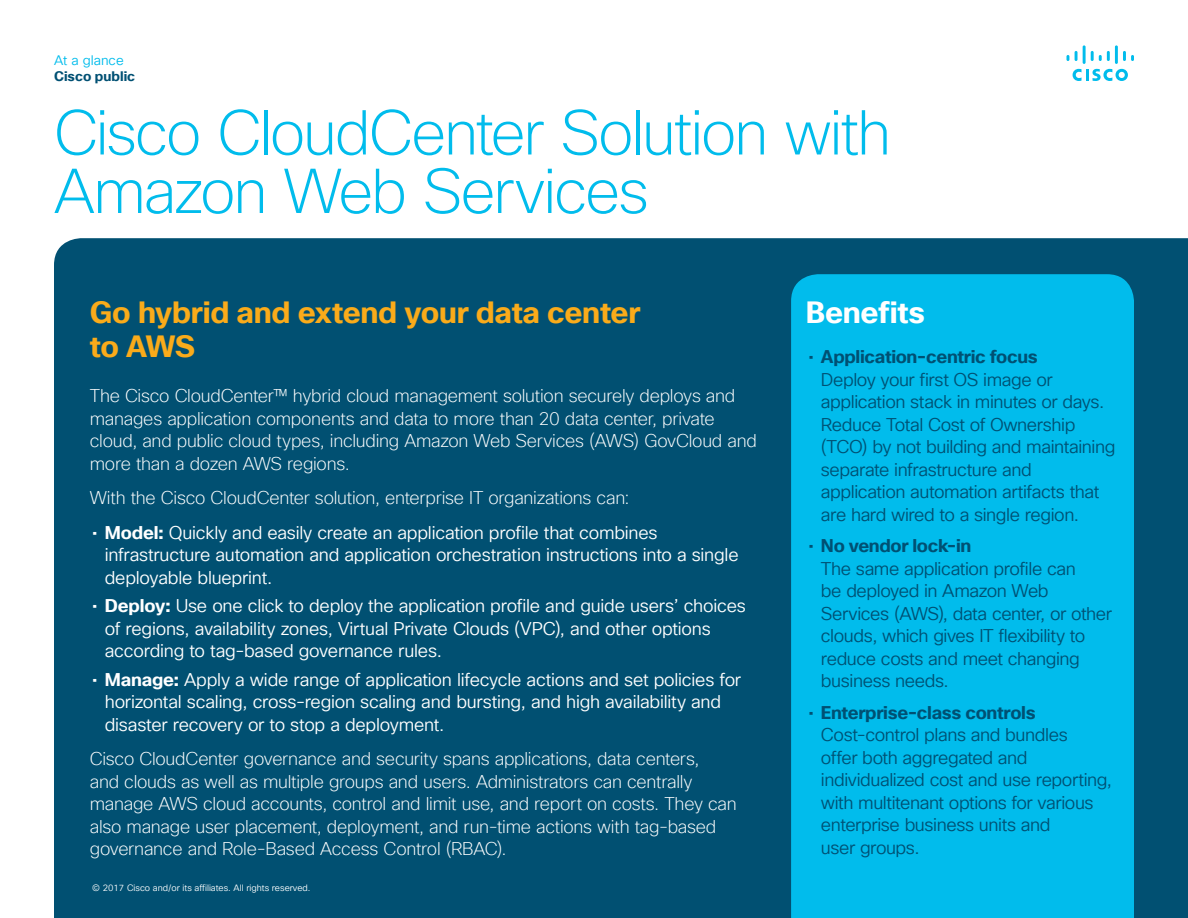
<style>
.page{position:relative;width:1188px;height:918px;background:#fff}
.page>*{position:absolute;margin:0;border:0;box-sizing:border-box;transform-origin:0 0}
.Title_Headline{font:200 61.5px/58.5px "Cisco Sans TT";letter-spacing:-.035em;color:#01bcec}
.Intro_Heading{font:700 30px/34.5px "Cisco Sans TT";letter-spacing:-.01em;color:#faab1a}
.Sidebar_Heading_Whit{font:700 30px "Cisco Sans TT";letter-spacing:-.01em;color:#fff}
.Intro{font:200 18px/22.5px "Cisco Sans TT";letter-spacing:-.015em;color:#fff}
.t1{font:18px/22.5px "Cisco Sans TT Light";letter-spacing:-.025em;color:#005073}
.t2{font:18px/22.5px "Cisco Sans TT Light";letter-spacing:-.01em;color:#fff}
.t3{font:700 13.5px "Cisco Sans TT";color:#005073}
.t4{font:13.5px "Cisco Sans TT Light";color:#01bcec}
.Footer_white{font:9px "Cisco Sans TT Light";color:#fff}
.s1{font-family:"Cisco Sans TT"}
.s2{font-family:"Cisco Sans TT";font-weight:700}
</style>
<div class="page">
<svg style="left:1073px;top:69px;width:55px;height:12px"></svg>
<svg style="left:1067px;top:55px;width:2px;height:6px"></svg>
<svg style="left:1075px;top:51px;width:3px;height:10px"></svg>
<hr style="left:1083px;top:45px;width:3px;height:19px;background:#01bcec">
<svg style="left:1091px;top:51px;width:19px;height:10px"></svg>
<hr style="left:1115px;top:45px;width:3px;height:19px;background:#01bcec">
<svg style="left:1123px;top:51px;width:11px;height:10px"></svg>
<div style="left:54px;top:238px;width:1134px;height:680px;background:#015072"></div>
<div style="left:791px;top:274px;width:343px;height:644px;background:#01bcec"></div>
<p class="t4" style="left:54px;top:51px;width:71px">At a glance</p>
<p class="t3" style="left:54px;top:67px;width:83px">Cisco public</p>
<p class="Title_Headline" style="left:54px;top:106px;width:839px">Cisco CloudCenter Solution with<br>Amazon Web Services</p>
<p class="Intro_Heading" style="left:90px;top:295px;width:552px">Go hybrid and extend your data center to AWS</p>
<p class="Intro" style="left:90px;top:385px;width:669px">The Cisco CloudCenter™ hybrid cloud management solution securely deploys and manages application components and data to more than 20 data center, private cloud, and public cloud types, including Amazon Web Services (AWS) GovCloud and more than a dozen AWS regions.</p>
<p class="Intro" style="left:90px;top:487px;width:541px">With the Cisco CloudCenter solution, enterprise IT organizations can:</p>
<p class="t2" style="left:105px;top:522px;width:635px;text-indent:-13px"><span class="s1">•</span> <span class="s2">Model:</span> Quickly and easily create an application profile that combines infrastructure automation and application orchestration instructions into a single deployable blueprint.</p>
<p class="t2" style="left:105px;top:595px;width:643px;text-indent:-13px"><span class="s1">•</span> <span class="s2">Deploy:</span> Use one click to deploy the application profile and guide users’ choices of regions, availability zones, Virtual Private Clouds (VPC), and other options according to tag-based governance rules.</p>
<p class="t2" style="left:105px;top:669px;width:638px;text-indent:-13px"><span class="s1">•</span> <span class="s2">Manage:</span> Apply a wide range of application lifecycle actions and set policies for horizontal scaling, cross-region scaling and bursting, and high availability and disaster recovery or to stop a deployment.</p>
<p class="Intro" style="left:90px;top:748px;width:649px">Cisco CloudCenter governance and security spans applications, data centers,<br>and clouds as well as multiple groups and users. Administrators can centrally manage AWS cloud accounts, control and limit use, and report on costs. They can also manage user placement, deployment, and run-time actions with tag-based governance and Role-Based Access Control (RBAC).</p>
<p class="Footer_white" style="left:92px;top:882px;width:220px">© 2017 Cisco and/or its affiliates. All rights reserved.</p>
<p class="Sidebar_Heading_Whit" style="left:806px;top:292px;width:121px">Benefits</p>
<p class="t1" style="left:821px;top:346px;width:296px;text-indent:-13px"><span class="s1">•</span> <span class="s2">Application-centric focus<br></span>Deploy your first OS image or application stack in minutes or days.<br>Reduce Total Cost of Ownership (TCO) by not building and maintaining separate infrastructure and application automation artifacts that are hard wired to a single region.</p>
<p class="t1" style="left:821px;top:535px;width:293px;text-indent:-13px"><span class="s1">•</span> <span class="s2">No vendor lock-in<br></span>The same application profile can<br>be deployed in Amazon Web<br>Services (AWS), data center, or other clouds, which gives IT flexibility to reduce costs and meet changing business needs.</p>
<p class="t1" style="left:821px;top:702px;width:293px;text-indent:-13px"><span class="s1">•</span> <span class="s2">Enterprise-class controls<br></span>Cost-control plans and bundles<br>offer both aggregated and individualized cost and use reporting, with multitenant options for various enterprise business units and<br>user groups.</p>
</div>
